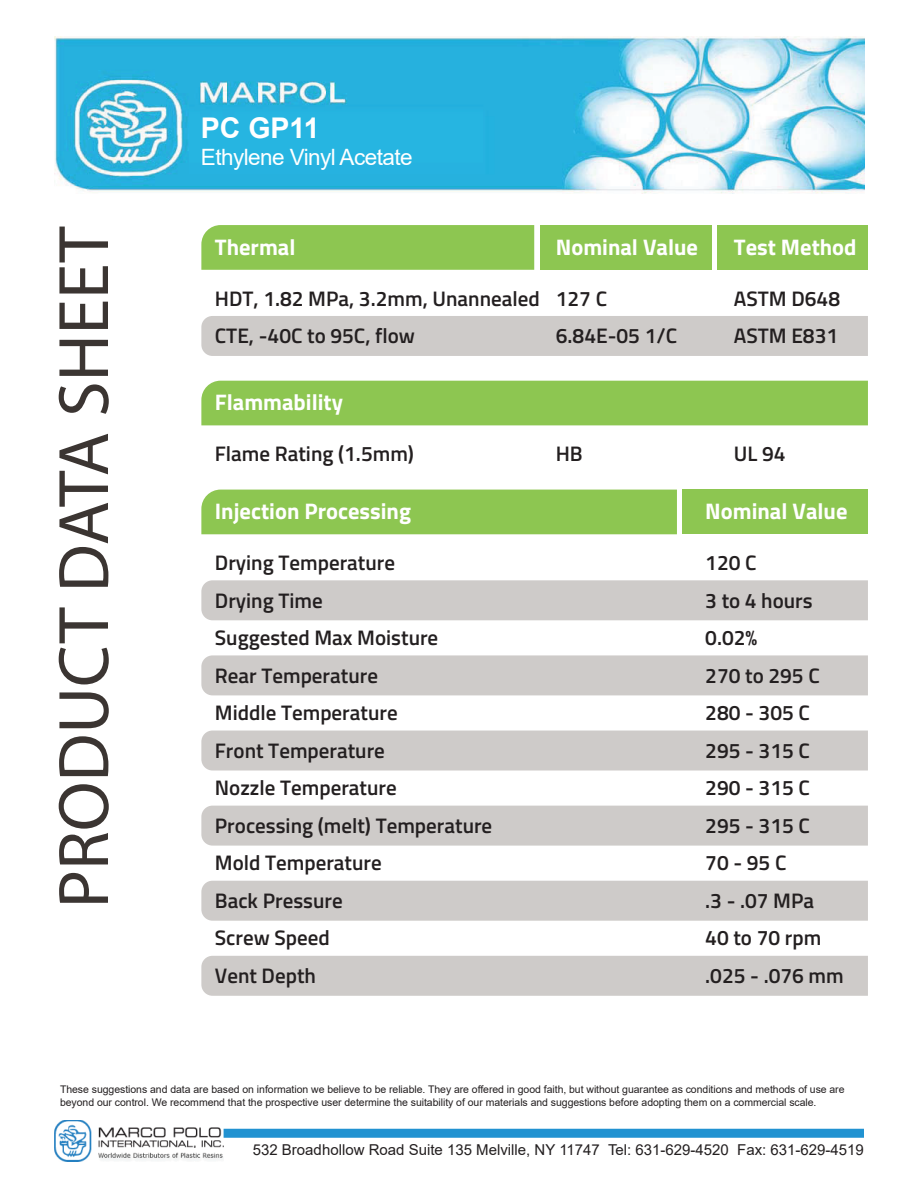
<style>
.page{position:relative;width:918px;height:1188px;background:#fff}
.page>*{position:absolute;margin:0;border:0;box-sizing:border-box;transform-origin:0 0}
.t1{font:72px "Myriad Pro";color:#3b3532}
.t2{font:700 28.5px "Arial";color:#fff}
.t3{font:700 22.5px "Titillium Web";color:#fff}
.t4{font:22.5px "Arial";letter-spacing:-.025em;color:#fff}
.t5{font:600 21px/37.5px "Titillium Web";color:#231f20}
.t6{font:15px "Arial";color:#231f20}
.t7{font:10.5px/13.5px "Arial";letter-spacing:-.005em;color:#231f20}
</style>
<div class="page">
<div style="left:201px;top:316px;width:667px;height:40px;background:#cecbc9"></div>
<div style="left:201px;top:580px;width:667px;height:40px;background:#cecbc9"></div>
<div style="left:201px;top:655px;width:667px;height:40px;background:#cecbc9"></div>
<div style="left:201px;top:731px;width:667px;height:40px;background:#cecbc9"></div>
<div style="left:201px;top:806px;width:667px;height:40px;background:#cecbc9"></div>
<div style="left:201px;top:881px;width:667px;height:40px;background:#cecbc9"></div>
<div style="left:201px;top:956px;width:667px;height:40px;background:#cecbc9"></div>
<div style="left:201px;top:225px;width:333px;height:45px;background:#8dc651"></div>
<div style="left:540px;top:225px;width:172px;height:45px;background:#8dc651"></div>
<div style="left:718px;top:225px;width:150px;height:45px;background:#8dc651"></div>
<img style="left:54px;top:36px;width:810px;height:158px">
<img style="left:54px;top:1120px;width:170px;height:41px">
<div style="left:224px;top:1129px;width:640px;height:9px;background:#2192d1"></div>
<div style="left:201px;top:381px;width:667px;height:44px;background:#8dc651"></div>
<div style="left:201px;top:490px;width:476px;height:44px;background:#8dc651"></div>
<div style="left:683px;top:490px;width:185px;height:44px;background:#8dc651"></div>
<h1 class="t1" style="left:39px;top:908px;width:683px;rotate:-90deg">PRODUCT DATA SHEET</h1>
<h2 class="t2" style="left:201px;top:108px;width:120px">PC GP11</h2>
<p class="t4" style="left:201px;top:142px;width:213px">Ethylene Vinyl Acetate</p>
<p class="t3" style="left:215px;top:230px;width:82px">Thermal</p>
<p class="t5" style="left:215px;top:278px;width:326px">HDT, 1.82 MPa, 3.2mm, Unannealed<br>CTE, -40C to 95C, flow</p>
<p class="t5" style="left:556px;top:278px;width:123px">127 C<br>6.84E-05 1/C</p>
<p class="t5" style="left:734px;top:278px;width:108px">ASTM D648<br>ASTM E831</p>
<p class="t3" style="left:556px;top:230px;width:144px">Nominal Value</p>
<p class="t3" style="left:734px;top:230px;width:124px">Test Method</p>
<p class="t3" style="left:215px;top:385px;width:130px">Flammability</p>
<p class="t5" style="left:215px;top:434px;width:201px">Flame Rating (1.5mm)</p>
<p class="t5" style="left:556px;top:434px;width:29px">HB</p>
<p class="t5" style="left:734px;top:434px;width:53px">UL 94</p>
<p class="t3" style="left:215px;top:494px;width:198px">Injection Processing</p>
<p class="t5" style="left:215px;top:543px;width:279px">Drying Temperature<br>Drying Time<br>Suggested Max Moisture<br>Rear Temperature<br>Middle Temperature<br>Front Temperature<br>Nozzle Temperature<br>Processing (melt) Temperature<br>Mold Temperature<br>Back Pressure<br>Screw Speed<br>Vent Depth</p>
<p class="t5" style="left:705px;top:543px;width:140px">120 C<br>3 to 4 hours<br>0.02%<br>270 to 295 C<br>280 - 305 C<br>295 - 315 C<br>290 - 315 C<br>295 - 315 C<br>70 - 95 C<br>.3 - .07 MPa<br>40 to 70 rpm .025 - .076 mm</p>
<p class="t3" style="left:705px;top:494px;width:144px">Nominal Value</p>
<p class="t7" style="left:60px;top:1082px;width:786px">These suggestions and data are based on information we believe to be reliable. They are offered in good faith, but without guarantee as conditions and methods of use are beyond our control. We recommend that the prospective user determine the suitability of our materials and suggestions before adopting them on a commercial scale.</p>
<p class="t6" style="left:253px;top:1140px;width:613px">532 Broadhollow Road Suite 135 Melville, NY 11747 Tel: 631-629-4520 Fax: 631-629-4519</p>
</div>
